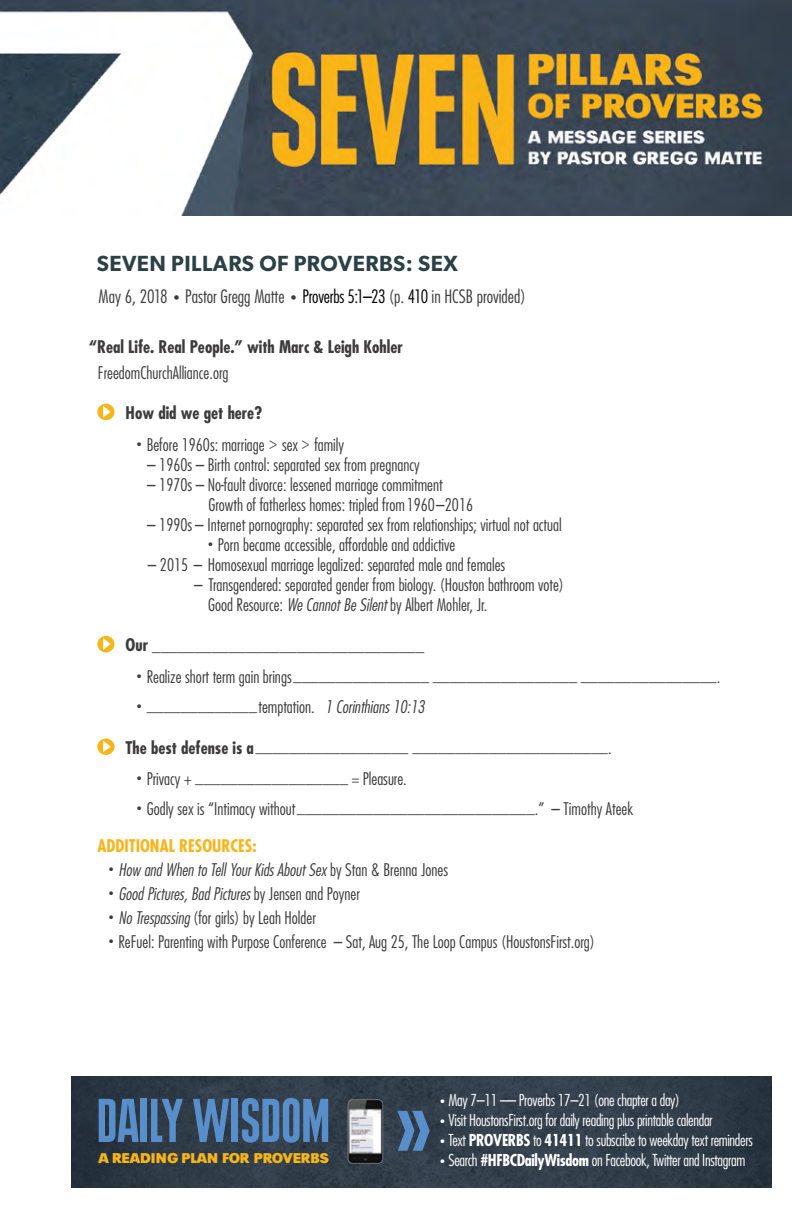
<style>
.page{position:relative;width:792px;height:1224px;background:#fff}
.page>*{position:absolute;margin:0;border:0;box-sizing:border-box;transform-origin:0 0}
.t1{font:900 extra-condensed 61.2px "Plak";letter-spacing:.02em;color:#588fcb}
.t2{font:600 22px "Gibson";letter-spacing:.02em;color:#2b4146}
.t3{font:300 condensed 18px "Futura";color:#3d3b3b}
.t4{font:300 condensed 17px/20px "Futura";color:#3d3b3b}
.t5{font:700 condensed 17px "Futura";color:#3d3b3b}
.t6{font:italic 300 condensed 17px "Futura";color:#3d3b3b}
.t7{font:300 condensed 16px "Futura";letter-spacing:-.02em;color:#fff}
.t8{font:900 14px "Plak";letter-spacing:.02em;color:#f8b518}
.s1{font-size:12px}
.s2{color:#000101}
.s3{font-style:italic}
.s4{font-weight:300;font-size:10px}
.s5{font-weight:300}
.s6{font-weight:700;font-style:normal}
.s7{font-style:normal}
.s8{font-weight:700}
.s9{font-weight:700;color:#f7b519}
.s10{font-size:10px}
</style>
<div class="page">
<img style="left:0;top:0;width:792px;height:215px">
<svg style="left:97px;top:404px;width:18px;height:16px"></svg>
<svg style="left:97px;top:636px;width:18px;height:16px"></svg>
<svg style="left:97px;top:738px;width:18px;height:17px"></svg>
<img style="left:71px;top:1076px;width:700px;height:112px">
<svg style="left:397px;top:1111px;width:33px;height:40px"></svg>
<img style="left:347px;top:1097px;width:37px;height:69px">
<p class="t2" style="left:97px;top:250px;width:362px">SEVEN PILLARS OF PROVERBS: SEX</p>
<p class="t3" style="left:99px;top:285px;width:429px">May 6, 2018 <span class="s1">•</span> Pastor Gregg Matte <span class="s1">•</span> <span class="s2">Proverbs 5:1–23</span> (p. <span class="s2">410</span> in HCSB provided)</p>
<p class="t5" style="left:89px;top:336px;width:316px">“Real Life. Real People.” with Marc &amp; Leigh Kohler</p>
<p class="t4" style="left:98px;top:362px;width:132px">FreedomChurchAlliance.org</p>
<p class="t5" style="left:126px;top:402px;width:138px">How did we get here?</p>
<p class="t4" style="left:137px;top:434px;width:208px"><sup>•</sup> Before 1960s: marriage &gt; sex &gt; family</p>
<p class="t4" style="left:147px;top:454px;width:274px">– 1960s – Birth control: separated sex from pregnancy</p>
<p class="t4" style="left:208px;top:474px;width:266px;text-indent:-61px">– 1970s – No-fault divorce: lessened marriage commitment<br>Growth of fatherless homes: tripled from 1960–2016</p>
<p class="t4" style="left:147px;top:514px;width:416px">– 1990s – Internet pornography: separated sex from relationships; virtual not actual</p>
<p class="t4" style="left:208px;top:534px;width:249px"><sup>•</sup> Porn became accessible, affordable and addictive</p>
<p class="t4" style="left:148px;top:554px;width:359px">– 2015 – Homosexual marriage legalized: separated male and females</p>
<p class="t4" style="left:208px;top:574px;width:358px;text-indent:-14px">– Transgendered: separated gender from biology. (Houston bathroom vote)<br>Good Resource: <span class="s3">We Cannot Be Silent</span> by Albert Mohler, Jr.</p>
<p class="t5" style="left:126px;top:634px;width:300px">Our ________________________________</p>
<p class="t5" style="left:137px;top:664px;width:585px"><span class="s4">•</span> <span class="s5">Realize short term gain brings</span> ________________ _________________ ________________<span class="s5">.</span></p>
<p class="t6" style="left:137px;top:696px;width:289px"><sup>•</sup> <span class="s6">_____________</span><span class="s7">temptation.</span> 1 Corinthians 10:13</p>
<p class="t5" style="left:126px;top:735px;width:487px">The best defense is a__________________ _______________________<span class="s5">.</span></p>
<p class="t4" style="left:137px;top:769px;width:271px"><sup>•</sup> Privacy + <span class="s8">__________________</span> = Pleasure.</p>
<p class="t4" style="left:97px;top:791px;width:537px;line-height:36.4px;text-indent:40px"><sup>•</sup> Godly sex is “Intimacy without <span class="s8">____________________________</span>.” – Timothy Ateek<br><span class="s9">ADDITIONAL RESOURCES:</span></p>
<p class="t6" style="left:109px;top:859px;width:341px"><sup>•</sup> How and When to Tell Your Kids About Sex <span class="s7">by Stan &amp; Brenna Jones</span></p>
<p class="t6" style="left:109px;top:883px;width:252px"><sup>•</sup> Good Pictures, Bad Pictures <span class="s7">by Jensen and Poyner</span></p>
<p class="t4" style="left:109px;top:907px;width:208px"><sup>•</sup> <span class="s3">No Trespassing</span> (for girls) by Leah Holder</p>
<p class="t4" style="left:109px;top:931px;width:487px"><sup>•</sup> ReFuel: Parenting with Purpose Conference – Sat, Aug 25, The Loop Campus (HoustonsFirst.org)</p>
<h1 class="t1" style="left:97px;top:1085px;width:233px">DAILY WISDOM</h1>
<p class="t8" style="left:99px;top:1150px;width:232px">A READING PLAN FOR PROVERBS</p>
<p class="t7" style="left:441px;top:1091px;width:241px"><span class="s10">•</span> May 7–11 — Proverbs 17–21 (one chapter a day)</p>
<p class="t7" style="left:441px;top:1111px;width:273px"><span class="s10">•</span> Visit HoustonsFirst.org for daily reading plus printable calendar</p>
<p class="t7" style="left:441px;top:1131px;width:314px"><span class="s10">•</span> Text <span class="s8">PROVERBS</span> to <span class="s8">41411</span> to subscribe to weekday text reminders</p>
<p class="t7" style="left:441px;top:1151px;width:306px"><span class="s10">•</span> Search <span class="s8">#HFBCDailyWisdom</span> on Facebook, Twitter and Instagram</p>
</div>
